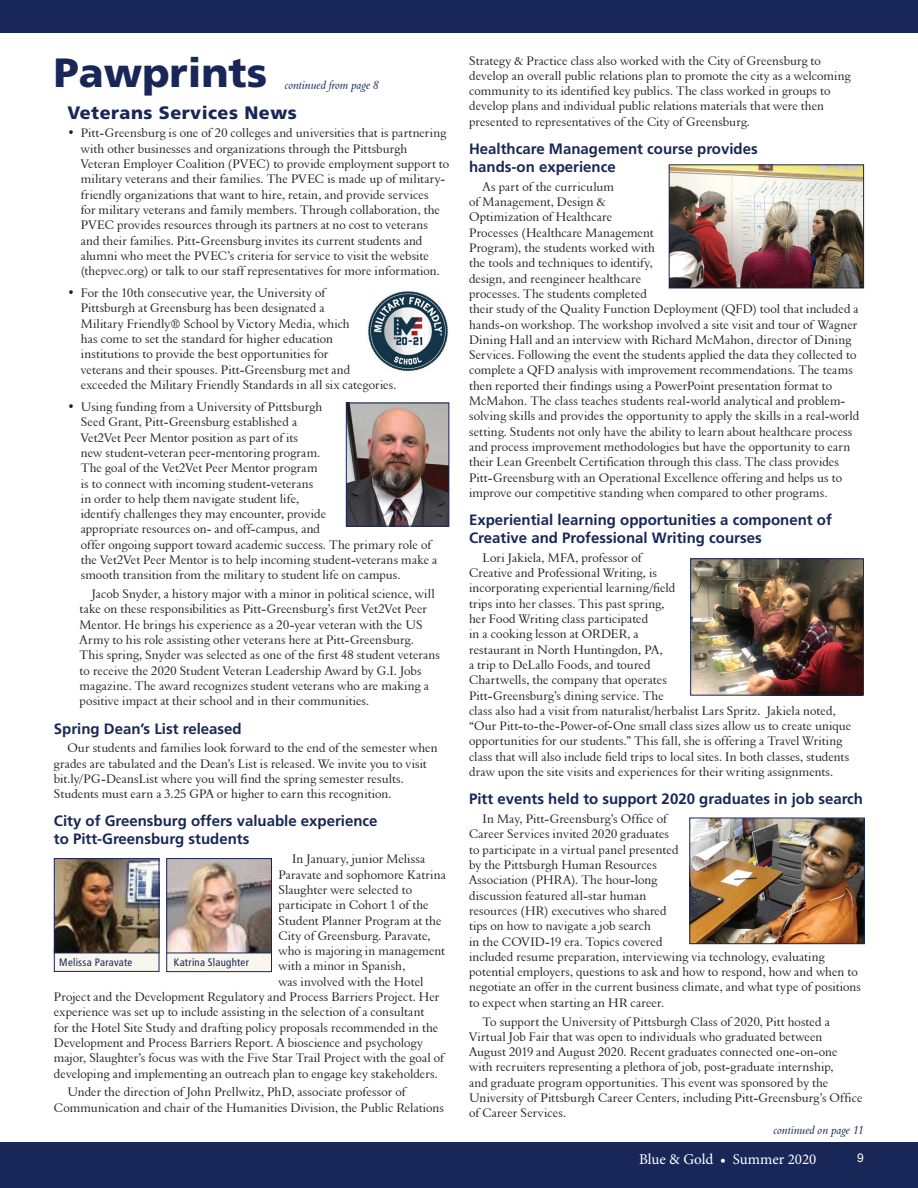
<style>
.page{position:relative;width:918px;height:1188px;background:#fff}
.page>*{position:absolute;margin:0;border:0;box-sizing:border-box;transform-origin:0 0}
.t1{font:900 40.8px "Frutiger";color:#182757}
.t2{font:900 18px "Frutiger";letter-spacing:.025em;color:#182757}
.t3{font:700 15px/18px "Frutiger";color:#182757}
.t4{font:15px "Minion Pro";color:#fff}
.t5{font:12.75px/15.3px "Aldine 401 BT Roman A";letter-spacing:.005em;color:#231f20}
.t6{font:12px "Aldine 401 BT Italic A";letter-spacing:.01em;color:#182757}
.t7{font:12px "Arial";color:#fff}
.t8{font:condensed 10.8px "Frutiger";letter-spacing:.025em;color:#182757}
</style>
<div class="page">
<div style="left:0;top:1142px;width:918px;height:46px;background:#182757"></div>
<div style="left:0;top:0;width:918px;height:32px;background:#182757"></div>
<img style="left:348px;top:405px;width:99px;height:119px">
<div style="left:346px;top:403px;width:103px;height:123px;border:1px solid #182757"></div>
<img style="left:671px;top:166px;width:191px;height:120px">
<div style="left:669px;top:164px;width:195px;height:124px;border:1px solid #182757"></div>
<img style="left:692px;top:560px;width:170px;height:134px">
<div style="left:690px;top:558px;width:174px;height:138px;border:1px solid #182757"></div>
<img style="left:368px;top:291px;width:80px;height:81px">
<div style="left:54px;top:949px;width:105px;height:23px;background:#f9f6f0;border:1px solid #182757"></div>
<div style="left:166px;top:944px;width:106px;height:28px;background:#f9f6f0;border:1px solid #182757"></div>
<img style="left:691px;top:820px;width:172px;height:122px">
<div style="left:689px;top:818px;width:176px;height:126px;border:1px solid #182757"></div>
<img style="left:56px;top:860px;width:101px;height:91px">
<div style="left:54px;top:858px;width:105px;height:95px;border:1px solid #182757"></div>
<img style="left:168px;top:860px;width:102px;height:91px">
<div style="left:166px;top:858px;width:106px;height:95px;border:1px solid #182757"></div>
<h1 class="t1" style="left:54px;top:48px;width:215px">Pawprints</h1>
<p class="t6" style="left:285px;top:77px;width:95px">continued from page 8</p>
<h2 class="t2" style="left:67px;top:101px;width:231px">Veterans Services News</h2>
<p class="t5" style="left:81px;top:125px;width:370px;text-indent:-13px">• Pitt-Greensburg is one of 20 colleges and universities that is partnering with other businesses and organizations through the Pittsburgh Veteran Employer Coalition (PVEC) to provide employment support to military veterans and their families. The PVEC is made up of military&shy;friendly organizations that want to hire, retain, and provide services<br>for military veterans and family members. Through collaboration, the PVEC provides resources through its partners at no cost to veterans and their families. Pitt-Greensburg invites its current students and alumni who meet the PVEC’s criteria for service to visit the website (thepvec.org) or talk to our staff representatives for more information.</p>
<p class="t5" style="left:81px;top:285px;width:317px;text-indent:-13px">• For the 10th consecutive year, the University of<br>Pittsburgh at Greensburg has been designated a<br>Military Friendly® School by Victory Media, which<br>has come to set the standard for higher education<br>institutions to provide the best opportunities for<br>veterans and their spouses. Pitt-Greensburg met and exceeded the Military Friendly Standards in all six categories.</p>
<p class="t5" style="left:81px;top:399px;width:358px;text-indent:-13px">• Using funding from a University of Pittsburgh<br>Seed Grant, Pitt-Greensburg established a<br>Vet2Vet Peer Mentor position as part of its<br>new student-veteran peer-mentoring program.<br>The goal of the Vet2Vet Peer Mentor program<br>is to connect with incoming student-veterans<br>in order to help them navigate student life,<br>identify challenges they may encounter, provide<br>appropriate resources on- and off-campus, and<br>offer ongoing support toward academic success. The primary role of the Vet2Vet Peer Mentor is to help incoming student-veterans make a smooth transition from the military to student life on campus.</p>
<p class="t5" style="left:80px;top:586px;width:362px;text-indent:12px">Jacob Snyder, a history major with a minor in political science, will take on these responsibilities as Pitt-Greensburg’s first Vet2Vet Peer Mentor. He brings his experience as a 20-year veteran with the US Army to his role assisting other veterans here at Pitt-Greensburg.<br>This spring, Snyder was selected as one of the first 48 student veterans to receive the 2020 Student Veteran Leadership Award by G.I. Jobs magazine. The award recognizes student veterans who are making a positive impact at their school and in their communities.</p>
<p class="t3" style="left:54px;top:719px;width:189px">Spring Dean’s List released</p>
<p class="t5" style="left:54px;top:740px;width:385px;text-indent:14px">Our students and families look forward to the end of the semester when grades are tabulated and the Dean’s List is released. We invite you to visit bit.ly/PG-DeansList where you will find the spring semester results.<br>Students must earn a 3.25 GPA or higher to earn this recognition.</p>
<p class="t3" style="left:54px;top:812px;width:325px">City of Greensburg offers valuable experience to Pitt-Greensburg students</p>
<p class="t5" style="left:292px;top:851px;width:134px">In January, junior Melissa</p>
<p class="t5" style="left:279px;top:867px;width:169px">Paravate and sophomore Katrina</p>
<p class="t5" style="left:279px;top:882px;width:135px">Slaughter were selected to</p>
<p class="t5" style="left:279px;top:897px;width:152px">participate in Cohort 1 of the</p>
<p class="t5" style="left:279px;top:912px;width:164px">Student Planner Program at the</p>
<p class="t5" style="left:279px;top:928px;width:154px">City of Greensburg. Paravate,</p>
<p class="t5" style="left:279px;top:943px;width:168px">who is majoring in management</p>
<p class="t5" style="left:278px;top:958px;width:129px">with a minor in Spanish,</p>
<p class="t5" style="left:278px;top:974px;width:147px">was involved with the Hotel</p>
<p class="t5" style="left:54px;top:989px;width:387px">Project and the Development Regulatory and Process Barriers Project. Her</p>
<p class="t5" style="left:54px;top:1004px;width:372px">experience was set up to include assisting in the selection of a consultant</p>
<p class="t5" style="left:54px;top:1020px;width:386px">for the Hotel Site Study and drafting policy proposals recommended in the</p>
<p class="t5" style="left:54px;top:1035px;width:371px">Development and Process Barriers Report. A bioscience and psychology</p>
<p class="t5" style="left:54px;top:1050px;width:392px">major, Slaughter’s focus was with the Five Star Trail Project with the goal of</p>
<p class="t5" style="left:54px;top:1065px;width:385px">developing and implementing an outreach plan to engage key stakeholders.</p>
<p class="t5" style="left:54px;top:1084px;width:392px;text-indent:14px">Under the direction of John Prellwitz, PhD, associate professor of<br>Communication and chair of the Humanities Division, the Public Relations</p>
<p class="t8" style="left:59px;top:956px;width:74px">Melissa Paravate</p>
<p class="t8" style="left:174px;top:956px;width:77px">Katrina Slaughter</p>
<p class="t5" style="left:469px;top:52px;width:383px">Strategy &amp; Practice class also worked with the City of Greensburg to develop an overall public relations plan to promote the city as a welcoming community to its identified key publics. The class worked in groups to develop plans and individual public relations materials that were then presented to representatives of the City of Greensburg.</p>
<p class="t3" style="left:469px;top:140px;width:290px">Healthcare Management course provides hands-on experience</p>
<p class="t5" style="left:469px;top:179px;width:392px;text-indent:14px">As part of the curriculum<br>of Management, Design &amp;<br>Optimization of Healthcare<br>Processes (Healthcare Management<br>Program), the students worked with<br>the tools and techniques to identify,<br>design, and reengineer healthcare<br>processes. The students completed<br>their study of the Quality Function Deployment (QFD) tool that included a hands-on workshop. The workshop involved a site visit and tour of Wagner Dining Hall and an interview with Richard McMahon, director of Dining Services. Following the event the students applied the data they collected to complete a QFD analysis with improvement recommendations. The teams then reported their findings using a PowerPoint presentation format to McMahon. The class teaches students real-world analytical and problem&shy;solving skills and provides the opportunity to apply the skills in a real-world setting. Students not only have the ability to learn about healthcare process and process improvement methodologies but have the opportunity to earn their Lean Greenbelt Certification through this class. The class provides Pitt-Greensburg with an Operational Excellence offering and helps us to improve our competitive standing when compared to other programs.</p>
<p class="t3" style="left:469px;top:511px;width:364px">Experiential learning opportunities a component of<br>Creative and Professional Writing courses</p>
<p class="t5" style="left:469px;top:550px;width:384px;text-indent:14px">Lori Jakiela, MFA, professor of<br>Creative and Professional Writing, is<br>incorporating experiential learning/field<br>trips into her classes. This past spring,<br>her Food Writing class participated<br>in a cooking lesson at ORDER, a<br>restaurant in North Huntingdon, PA,<br>a trip to DeLallo Foods, and toured<br>Chartwells, the company that operates<br>Pitt-Greensburg’s dining service. The<br>class also had a visit from naturalist/herbalist Lars Spritz. Jakiela noted, “Our Pitt-to-the-Power-of-One small class sizes allow us to create unique opportunities for our students.” This fall, she is offering a Travel Writing class that will also include field trips to local sites. In both classes, students draw upon the site visits and experiences for their writing assignments.</p>
<p class="t3" style="left:469px;top:790px;width:395px">Pitt events held to support 2020 graduates in job search</p>
<p class="t5" style="left:469px;top:811px;width:394px;text-indent:14px">In May, Pitt-Greensburg’s Office of<br>Career Services invited 2020 graduates<br>to participate in a virtual panel presented<br>by the Pittsburgh Human Resources<br>Association (PHRA). The hour-long<br>discussion featured all-star human<br>resources (HR) executives who shared<br>tips on how to navigate a job search<br>in the COVID-19 era. Topics covered<br>included resume preparation, interviewing via technology, evaluating potential employers, questions to ask and how to respond, how and when to negotiate an offer in the current business climate, and what type of positions to expect when starting an HR career.</p>
<p class="t5" style="left:469px;top:1013px;width:395px;text-indent:14px">To support the University of Pittsburgh Class of 2020, Pitt hosted a Virtual Job Fair that was open to individuals who graduated between<br>August 2019 and August 2020. Recent graduates connected one-on-one with recruiters representing a plethora of job, post-graduate internship,<br>and graduate program opportunities. This event was sponsored by the University of Pittsburgh Career Centers, including Pitt-Greensburg’s Office of Career Services.</p>
<p class="t4" style="left:639px;top:1149px;width:179px">Blue &amp; Gold • Summer 2020</p>
<p class="t7" style="left:857px;top:1150px;width:8px">9</p>
<p class="t6" style="left:774px;top:1123px;width:92px">continued on page 11</p>
</div>
